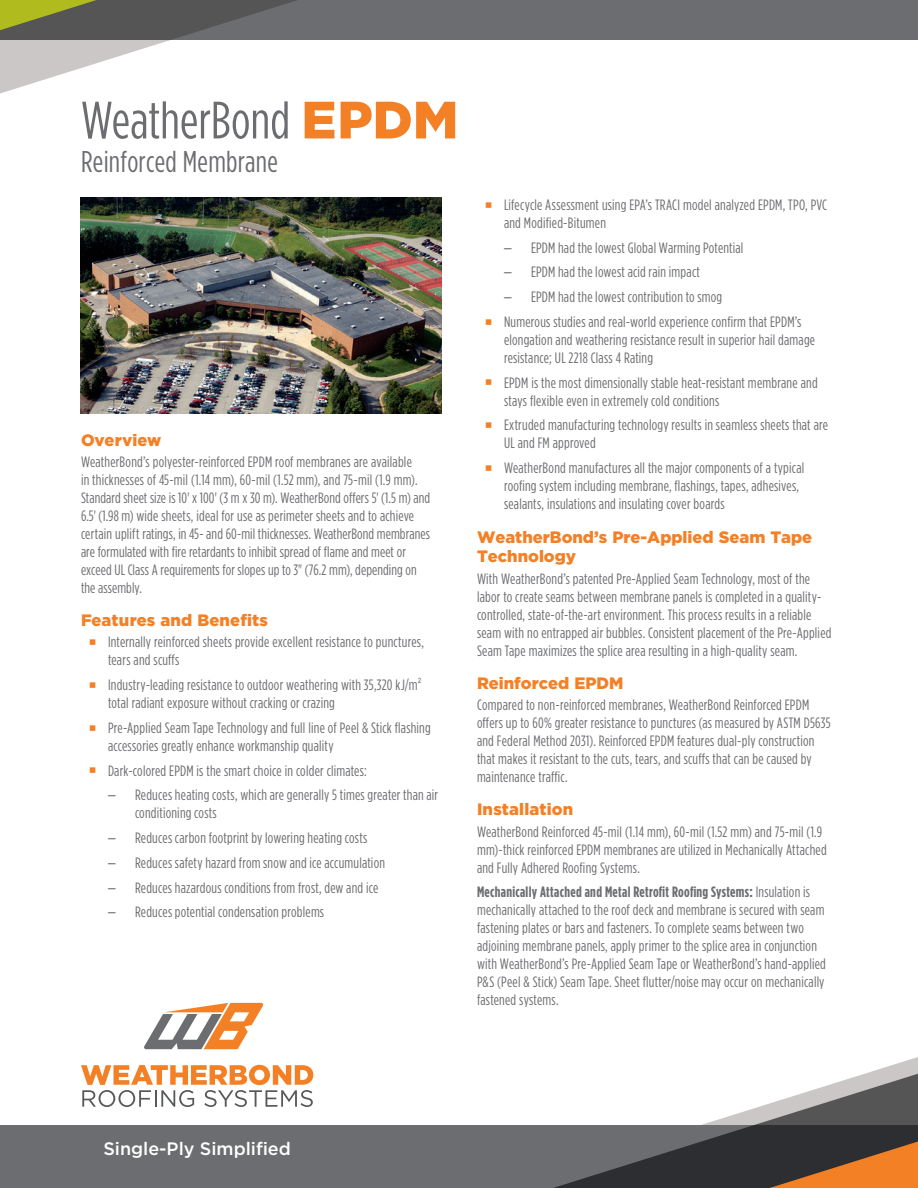
<style>
.page{position:relative;width:918px;height:1188px;background:#fff}
.page>*{position:absolute;margin:0;border:0;box-sizing:border-box;transform-origin:0 0}
.t1{font:52.5px "Gotham Condensed";color:#6c6d70}
.t2{font:30px "Gotham Condensed";letter-spacing:.01em;color:#6c6d70}
.t3{font:500 18px "Gotham";color:#fff}
.t4{font:900 16.5px/19.8px "Gotham";color:#f48026}
.t5{font:15px/18px "Gotham Condensed";letter-spacing:.015em;color:#6c6d70}
.s1{font-family:"Gotham";font-weight:900;color:#f48026}
.s2{font-family:"Helvetica Neue";font-stretch:condensed}
.s3{font-weight:700}
</style>
<div class="page">
<svg style="left:877px;top:1057px;width:41px;height:13px"></svg>
<div style="left:0;top:1125px;width:918px;height:63px;background:#6c6d70"></div>
<svg style="left:553px;top:1070px;width:365px;height:118px"></svg>
<svg style="left:144px;top:1003px;width:120px;height:46px"></svg>
<svg style="left:81px;top:1065px;width:232px;height:42px"></svg>
<div style="left:0;top:0;width:918px;height:40px;background:#6c6d70"></div>
<svg style="left:770px;top:1142px;width:148px;height:46px;background:#91572b"></svg>
<svg style="left:0;top:0;width:297px;height:94px"></svg>
<img style="left:81px;top:198px;width:360px;height:216px">
<p class="t1" style="left:81px;top:90px;width:379px">WeatherBond <span class="s1">EPDM</span></p>
<p class="t2" style="left:81px;top:144px;width:198px">Reinforced Membrane</p>
<p class="t4" style="left:81px;top:429px;width:82px">Overview</p>
<p class="t5" style="left:81px;top:452px;width:351px">WeatherBond’s polyester-reinforced EPDM roof membranes are available<br>in thicknesses of 45-mil (1.14 mm), 60-mil (1.52 mm), and 75-mil (1.9 mm).<br>Standard sheet size is 10' x 100' (3 m x 30 m). WeatherBond offers 5' (1.5 m) and 6.5' (1.98 m) wide sheets, ideal for use as perimeter sheets and to achieve certain uplift ratings, in 45- and 60-mil thicknesses. WeatherBond membranes are formulated with fire retardants to inhibit spread of flame and meet or exceed UL Class A requirements for slopes up to 3" (76.2 mm), depending on the assembly.</p>
<p class="t4" style="left:81px;top:610px;width:189px">Features and Benefits</p>
<p class="t5" style="left:108px;top:633px;width:317px">Internally reinforced sheets provide excellent resistance to punctures, tears and scuffs</p>
<p class="t5" style="left:108px;top:676px;width:315px">Industry-leading resistance to outdoor weathering with 35,320 kJ/m² total radiant exposure without cracking or crazing</p>
<p class="t5" style="left:108px;top:718px;width:324px">Pre-Applied Seam Tape Technology and full line of Peel &amp; Stick flashing accessories greatly enhance workmanship quality</p>
<p class="t5" style="left:108px;top:761px;width:260px">Dark-colored EPDM is the smart choice in colder climates:</p>
<p class="t5" style="left:135px;top:786px;width:305px;text-indent:-27px"><span class="s2">–</span> Reduces heating costs, which are generally 5 times greater than air conditioning costs</p>
<p class="t5" style="left:108px;top:829px;width:261px"><span class="s2">–</span> Reduces carbon footprint by lowering heating costs</p>
<p class="t5" style="left:108px;top:853px;width:279px"><span class="s2">–</span> Reduces safety hazard from snow and ice accumulation</p>
<p class="t5" style="left:108px;top:878px;width:272px"><span class="s2">–</span> Reduces hazardous conditions from frost, dew and ice</p>
<p class="t5" style="left:108px;top:903px;width:218px"><span class="s2">–</span> Reduces potential condensation problems</p>
<p class="t5" style="left:504px;top:196px;width:325px">Lifecycle Assessment using EPA’s TRACI model analyzed EPDM, TPO, PVC and Modified-Bitumen</p>
<p class="t5" style="left:504px;top:238px;width:241px"><span class="s2">–</span> EPDM had the lowest Global Warming Potential</p>
<p class="t5" style="left:504px;top:263px;width:198px"><span class="s2">–</span> EPDM had the lowest acid rain impact</p>
<p class="t5" style="left:504px;top:288px;width:220px"><span class="s2">–</span> EPDM had the lowest contribution to smog</p>
<p class="t5" style="left:504px;top:313px;width:313px">Numerous studies and real-world experience confirm that EPDM’s elongation and weathering resistance result in superior hail damage resistance; UL 2218 Class 4 Rating</p>
<p class="t5" style="left:504px;top:373px;width:315px">EPDM is the most dimensionally stable heat-resistant membrane and stays flexible even in extremely cold conditions</p>
<p class="t5" style="left:504px;top:416px;width:326px">Extruded manufacturing technology results in seamless sheets that are<br>UL and FM approved</p>
<p class="t5" style="left:504px;top:459px;width:302px">WeatherBond manufactures all the major components of a typical roofing system including membrane, flashings, tapes, adhesives, sealants, insulations and insulating cover boards</p>
<p class="t4" style="left:477px;top:526px;width:337px">WeatherBond’s Pre-Applied Seam Tape<br>Technology</p>
<p class="t5" style="left:477px;top:569px;width:356px">With WeatherBond’s patented Pre-Applied Seam Technology, most of the labor to create seams between membrane panels is completed in a quality&shy;controlled, state-of-the-art environment. This process results in a reliable seam with no entrapped air bubbles. Consistent placement of the Pre-Applied Seam Tape maximizes the splice area resulting in a high-quality seam.</p>
<p class="t4" style="left:477px;top:673px;width:148px">Reinforced EPDM</p>
<p class="t5" style="left:477px;top:696px;width:355px">Compared to non-reinforced membranes, WeatherBond Reinforced EPDM offers up to 60% greater resistance to punctures (as measured by ASTM D5635 and Federal Method 2031). Reinforced EPDM features dual-ply construction that makes it resistant to the cuts, tears, and scuffs that can be caused by maintenance traffic.</p>
<p class="t4" style="left:477px;top:799px;width:98px">Installation</p>
<p class="t5" style="left:477px;top:822px;width:351px">WeatherBond Reinforced 45-mil (1.14 mm), 60-mil (1.52 mm) and 75-mil (1.9 mm)-thick reinforced EPDM membranes are utilized in Mechanically Attached and Fully Adhered Roofing Systems.</p>
<p class="t5" style="left:477px;top:883px;width:350px"><span class="s3">Mechanically Attached and Metal Retrofit Roofing Systems:</span> Insulation is mechanically attached to the roof deck and membrane is secured with seam fastening plates or bars and fasteners. To complete seams between two adjoining membrane panels, apply primer to the splice area in conjunction with WeatherBond’s Pre-Applied Seam Tape or WeatherBond’s hand-applied P&amp;S (Peel &amp; Stick) Seam Tape. Sheet flutter/noise may occur on mechanically fastened systems.</p>
<p class="t3" style="left:103px;top:1138px;width:189px">Single-Ply Simplified</p>
</div>
